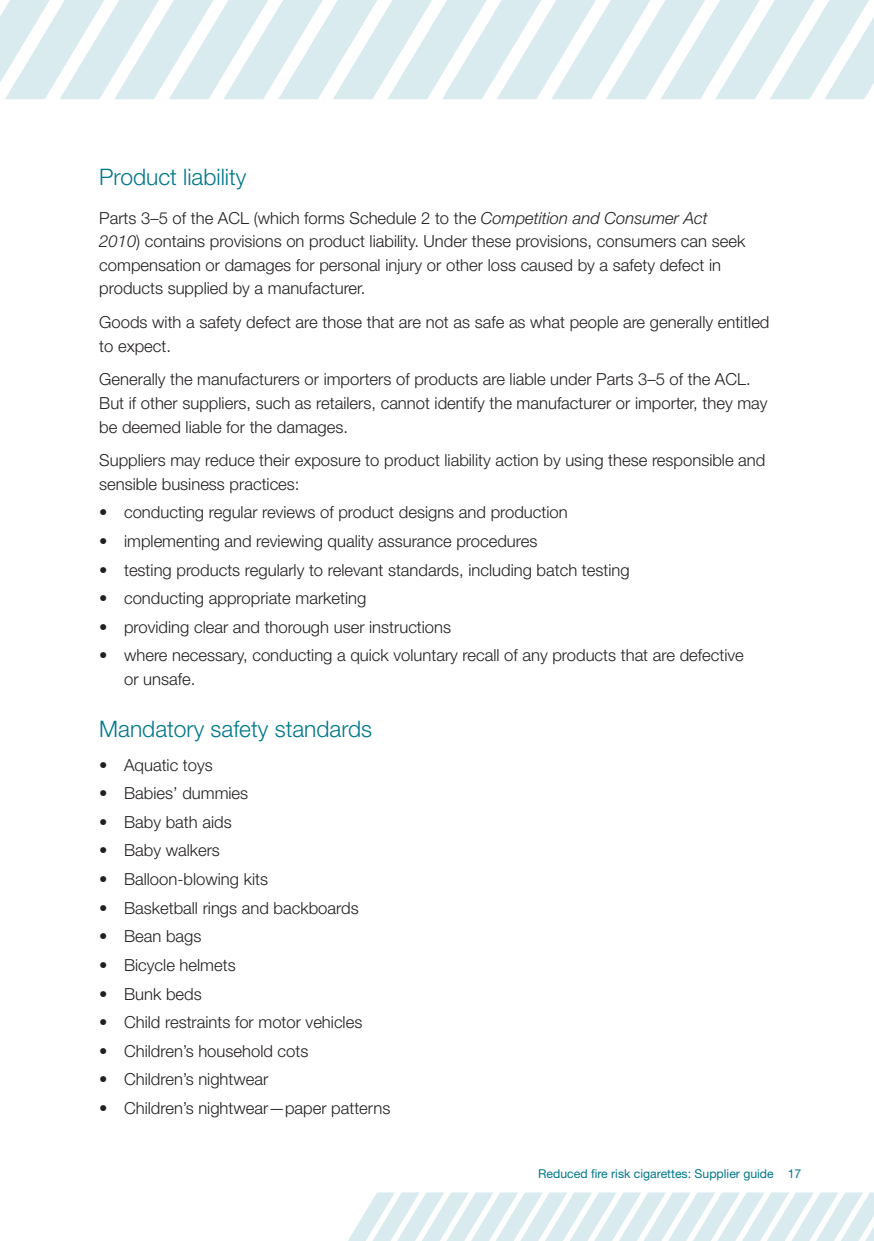
<style>
.page{position:relative;width:874px;height:1241px;background:#fff}
.page>*{position:absolute;margin:0;border:0;box-sizing:border-box;transform-origin:0 0}
.t1{font:300 22.75px "Helvetica Neue LT Std";color:#00788b}
.t2{font:300 16.62px/23.6px "Helvetica Neue LT Std";color:#231f20}
.t3{font:12.25px "Helvetica Neue LT Std";color:#00788b}
.s1{font-style:italic}
</style>
<div class="page">
<svg style="left:0;top:0;width:873px;height:99px"></svg>
<svg style="left:349px;top:1192px;width:524px;height:48px"></svg>
<h1 class="t1" style="left:99px;top:169px;width:149px">Product liability</h1>
<p class="t2" style="left:99px;top:208px;width:647px">Parts 3–5 of the ACL (which forms Schedule 2 to the <span class="s1">Competition and Consumer Act 2010</span>) contains provisions on product liability. Under these provisions, consumers can seek compensation or damages for personal injury or other loss caused by a safety defect in products supplied by a manufacturer.</p>
<p class="t2" style="left:99px;top:312px;width:671px">Goods with a safety defect are those that are not as safe as what people are generally entitled to expect.</p>
<p class="t2" style="left:99px;top:369px;width:669px">Generally the manufacturers or importers of products are liable under Parts 3–5 of the ACL.<br>But if other suppliers, such as retailers, cannot identify the manufacturer or importer, they may be deemed liable for the damages.</p>
<p class="t2" style="left:99px;top:450px;width:667px">Suppliers may reduce their exposure to product liability action by using these responsible and sensible business practices:</p>
<p class="t2" style="left:99px;top:502px;width:469px">• conducting regular reviews of product designs and production</p>
<p class="t2" style="left:99px;top:531px;width:439px">• implementing and reviewing quality assurance procedures</p>
<p class="t2" style="left:99px;top:559px;width:531px">• testing products regularly to relevant standards, including batch testing</p>
<p class="t2" style="left:99px;top:588px;width:268px">• conducting appropriate marketing</p>
<p class="t2" style="left:99px;top:617px;width:353px">• providing clear and thorough user instructions</p>
<p class="t2" style="left:124px;top:645px;width:621px;text-indent:-25px">• where necessary, conducting a quick voluntary recall of any products that are defective or unsafe.</p>
<h1 class="t1" style="left:99px;top:720px;width:274px">Mandatory safety standards</h1>
<p class="t2" style="left:99px;top:754px;width:115px">• Aquatic toys</p>
<p class="t2" style="left:99px;top:783px;width:150px">• Babies’ dummies</p>
<p class="t2" style="left:99px;top:812px;width:134px">• Baby bath aids</p>
<p class="t2" style="left:99px;top:840px;width:122px">• Baby walkers</p>
<p class="t2" style="left:99px;top:869px;width:170px">• Balloon-blowing kits</p>
<p class="t2" style="left:99px;top:897px;width:261px">• Basketball rings and backboards</p>
<p class="t2" style="left:99px;top:926px;width:104px">• Bean bags</p>
<p class="t2" style="left:99px;top:955px;width:138px">• Bicycle helmets</p>
<p class="t2" style="left:99px;top:983px;width:104px">• Bunk beds</p>
<p class="t2" style="left:99px;top:1012px;width:264px">• Child restraints for motor vehicles</p>
<p class="t2" style="left:99px;top:1040px;width:210px">• Children’s household cots</p>
<p class="t2" style="left:99px;top:1069px;width:170px">• Children’s nightwear</p>
<p class="t2" style="left:99px;top:1098px;width:292px">• Children’s nightwear—paper patterns</p>
<p class="t3" style="left:538px;top:1169px;width:264px">Reduced fire risk cigarettes: Supplier guide 17</p>
</div>
